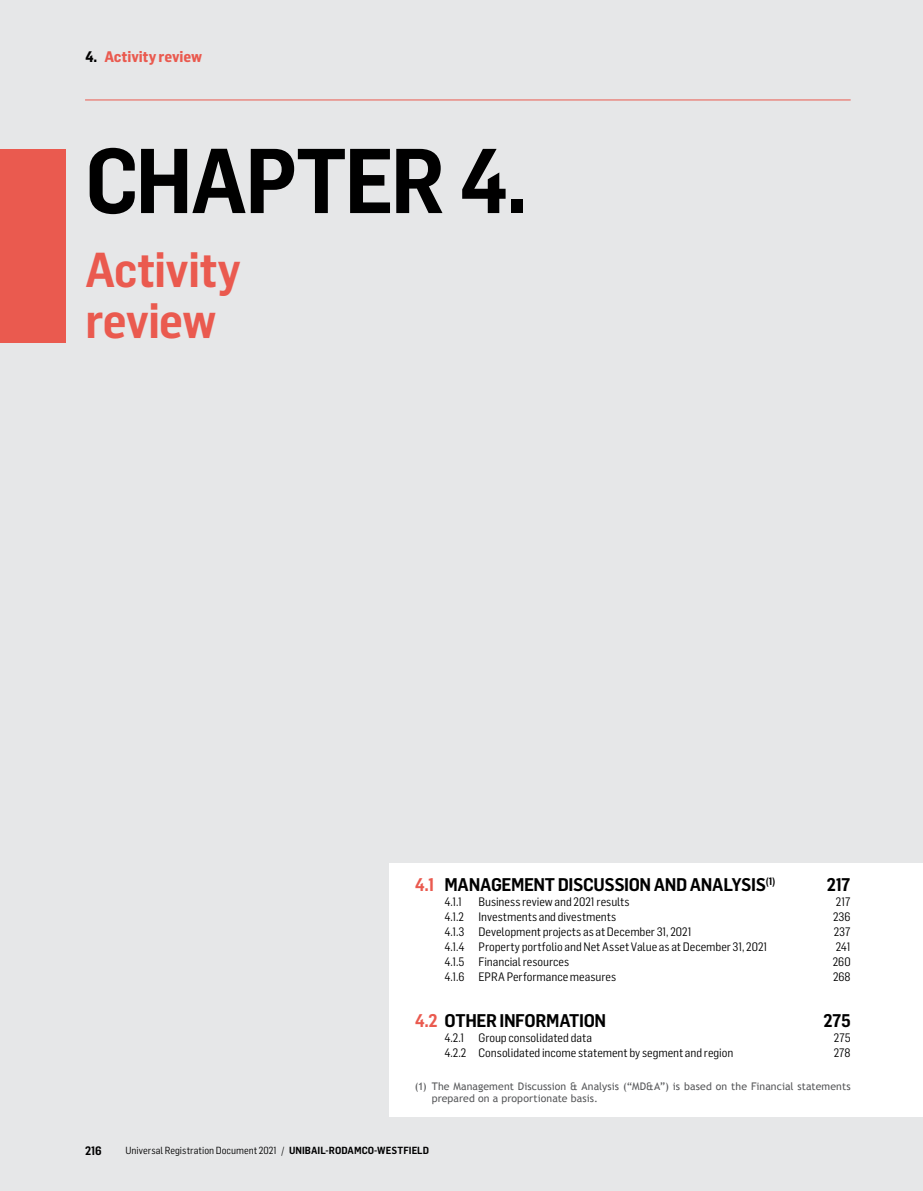
<style>
.page{position:relative;width:923px;height:1191px;background:#e6e7e8}
.page>*{position:absolute;margin:0;border:0;box-sizing:border-box;transform-origin:0 0}
.t1{font:600 90px "Flama Semicondensed";letter-spacing:-.03em;color:#000}
.t2{font:600 48px/51px "Flama Semicondensed";letter-spacing:-.02em;color:#ea5a4f}
.t3{font:600 18px "Flama Semicondensed";letter-spacing:-.025em;color:#000}
.t4{font:700 15px "Flama Semicondensed";letter-spacing:-.005em;color:#ea5a4f}
.t5{font:12px "Flama Semicondensed";color:#000}
.t6{font:600 12px "Flama Semicondensed";color:#000}
.t7{font:10.5px/12px "Trebuchet MS";letter-spacing:.01em;color:#58595b}
.t8{font:10.2px "Flama Semicondensed";letter-spacing:.005em;color:#000}
.s1{color:#000}
.s2{color:#ea5a4f}
.s3{font-weight:600}
</style>
<div class="page">
<div style="left:389px;top:863px;width:534px;height:253px;background:#fff"></div>
<hr style="left:85px;top:100px;width:765px;height:1px;background:#ea5a4f">
<div style="left:0;top:149px;width:66px;height:193px;background:#ea5a4f"></div>
<p class="t4" style="left:85px;top:47px;width:119px"><span class="s1">4.</span> Activity review</p>
<h1 class="t1" style="left:85px;top:122px;width:445px">CHAPTER 4.</h1>
<h2 class="t2" style="left:85px;top:243px;width:157px">Activity review</h2>
<h3 class="t3" style="left:415px;top:873px;width:362px"><span class="s2">4.1</span> MANAGEMENT DISCUSSION AND ANALYSIS<sup>(1)</sup></h3>
<h3 class="t3" style="left:827px;top:873px;width:25px">217</h3>
<p class="t5" style="left:444px;top:894px;width:19px">4.1.1</p>
<p class="t5" style="left:478px;top:894px;width:153px">Business review and 2021 results</p>
<p class="t5" style="left:836px;top:894px;width:16px">217</p>
<p class="t5" style="left:444px;top:909px;width:173px">4.1.2 Investments and divestments</p>
<p class="t5" style="left:833px;top:909px;width:19px">236</p>
<p class="t5" style="left:444px;top:924px;width:249px">4.1.3 Development projects as at December 31, 2021</p>
<p class="t5" style="left:833px;top:924px;width:18px">237</p>
<p class="t5" style="left:444px;top:939px;width:324px">4.1.4 Property portfolio and Net Asset Value as at December 31, 2021</p>
<p class="t5" style="left:836px;top:939px;width:16px">241</p>
<p class="t5" style="left:444px;top:954px;width:126px">4.1.5 Financial resources</p>
<p class="t5" style="left:833px;top:954px;width:19px">260</p>
<p class="t5" style="left:444px;top:969px;width:173px">4.1.6 EPRA Performance measures</p>
<p class="t5" style="left:833px;top:969px;width:19px">268</p>
<h3 class="t3" style="left:415px;top:1008px;width:193px"><span class="s2">4.2</span> OTHER INFORMATION</h3>
<h3 class="t3" style="left:823px;top:1008px;width:29px">275</h3>
<p class="t5" style="left:444px;top:1030px;width:149px">4.2.1 Group consolidated data</p>
<p class="t5" style="left:834px;top:1030px;width:18px">275</p>
<p class="t5" style="left:444px;top:1045px;width:290px">4.2.2 Consolidated income statement by segment and region</p>
<p class="t5" style="left:833px;top:1045px;width:19px">278</p>
<p class="t7" style="left:432px;top:1080px;width:420px;text-indent:-17px">(1) The Management Discussion &amp; Analysis (“MD&amp;A”) is based on the Financial statements prepared on a proportionate basis.</p>
<p class="t6" style="left:85px;top:1142px;width:18px">216</p>
<p class="t8" style="left:125px;top:1143px;width:305px">Universal Registration Document 2021 / <span class="s3">UNIBAIL-RODAMCO-WESTFIELD</span></p>
</div>
